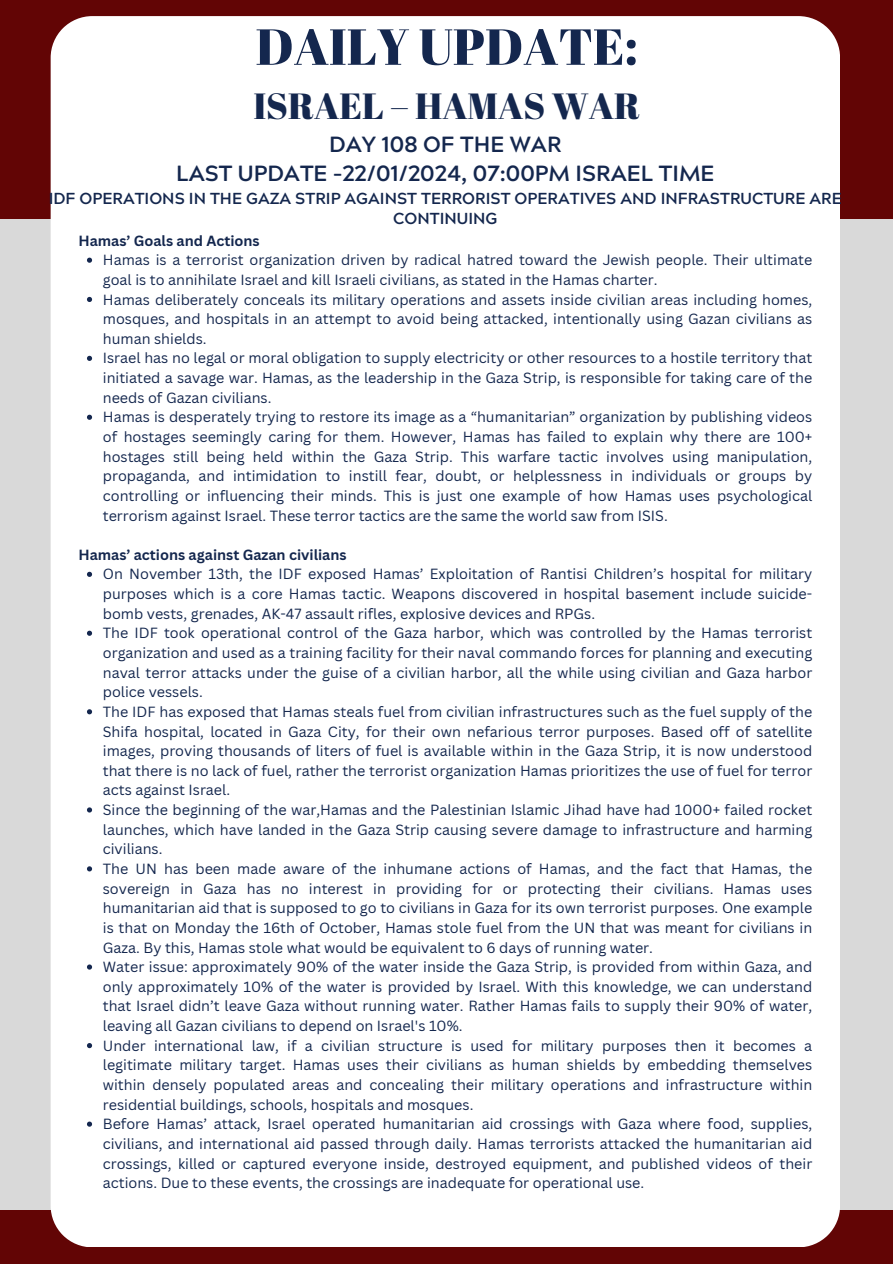
<style>
.page{position:relative;width:893px;height:1264px;background:#fff}
.page>*{position:absolute;margin:0;border:0;box-sizing:border-box;transform-origin:0 0}
.t1{font:50.55px "Abril Fatface";color:#14274e}
.t2{font:36.3px "Abril Fatface";color:#14274e}
.t3{font:900 26.25px "Agrandir";color:#14274e}
.t4{font:700 21.9px/28.2px "Acherus Grotesque";color:#14274e;text-align:center}
.t5{font:700 15.9px/20.2px "Acherus Grotesque";color:#14274e;text-align:center}
.t6{font:italic 15px/19.2px "Lato";color:#14274e}
.t7{font:800 15px "Lato";color:#14274e}
.t8{font:14.4px/19.6px "Canva Sans";color:#14274e;text-align:justify}
.t9{font:700 14.4px "Canva Sans";color:#14274e}
</style>
<div class="page">
<div style="left:0;top:0;width:892px;height:1263px;background:#d9d9d9"></div>
<div style="left:0;top:0;width:892px;height:219px;background:#620505"></div>
<div style="left:0;top:1210px;width:892px;height:53px;background:#620505"></div>
<div style="left:51px;top:16px;width:789px;height:1230px;background:#fff"></div>
<svg style="left:87px;top:258px;width:5px;height:5px"></svg>
<svg style="left:87px;top:297px;width:5px;height:5px"></svg>
<svg style="left:87px;top:356px;width:5px;height:5px"></svg>
<svg style="left:87px;top:415px;width:5px;height:5px"></svg>
<svg style="left:87px;top:572px;width:5px;height:5px"></svg>
<svg style="left:87px;top:630px;width:5px;height:6px"></svg>
<svg style="left:87px;top:709px;width:5px;height:5px"></svg>
<svg style="left:87px;top:807px;width:5px;height:5px"></svg>
<svg style="left:87px;top:866px;width:5px;height:5px"></svg>
<svg style="left:87px;top:964px;width:5px;height:5px"></svg>
<svg style="left:87px;top:1043px;width:5px;height:5px"></svg>
<svg style="left:87px;top:1121px;width:5px;height:5px"></svg>
<p class="t1" style="left:255px;top:11px;width:384px">DAILY UPDATE:</p>
<p class="t2" style="left:253px;top:81px;width:388px">ISRAEL – HAMAS WAR</p>
<p class="t4" style="left:176px;top:134px;width:540px">DAY 108 OF THE WAR<br>LAST UPDATE –22/01/2024, 07:00PM ISRAEL TIME</p>
<p class="t5" style="left:49px;top:191px;width:794px">IDF OPERATIONS IN THE GAZA STRIP AGAINST TERRORIST OPERATIVES AND INFRASTRUCTURE ARE<br>CONTINUING</p>
<h3 class="t9" style="left:78px;top:230px;width:183px">Hamas’ Goals and Actions</h3>
<h4 class="t8" style="left:103px;top:250px;width:711px">Hamas is a terrorist organization driven by radical hatred toward the Jewish people. Their ultimate goal is to annihilate Israel and kill Israeli civilians, as stated in the Hamas charter.</h4>
<p class="t8" style="left:103px;top:289px;width:711px">Hamas deliberately conceals its military operations and assets inside civilian areas including homes, mosques, and hospitals in an attempt to avoid being attacked, intentionally using Gazan civilians as human shields.</p>
<p class="t8" style="left:103px;top:348px;width:711px">Israel has no legal or moral obligation to supply electricity or other resources to a hostile territory that initiated a savage war. Hamas, as the leadership in the Gaza Strip, is responsible for taking care of the needs of Gazan civilians.</p>
<p class="t8" style="left:103px;top:407px;width:711px">Hamas is desperately trying to restore its image as a “humanitarian” organization by publishing videos of hostages seemingly caring for them. However, Hamas has failed to explain why there are 100+ hostages still being held within the Gaza Strip. This warfare tactic involves using manipulation, propaganda, and intimidation to instill fear, doubt, or helplessness in individuals or groups by controlling or influencing their minds. This is just one example of how Hamas uses psychological terrorism against Israel. These terror tactics are the same the world saw from ISIS.</p>
<p class="t9" style="left:78px;top:544px;width:270px">Hamas’ actions against Gazan civilians</p>
<h4 class="t8" style="left:103px;top:564px;width:711px">On November 13th, the IDF exposed Hamas’ Exploitation of Rantisi Children’s hospital for military purposes which is a core Hamas tactic. Weapons discovered in hospital basement include suicide&shy;bomb vests, grenades, AK-47 assault rifles, explosive devices and RPGs.</h4>
<p class="t8" style="left:103px;top:623px;width:711px">The IDF took operational control of the Gaza harbor, which was controlled by the Hamas terrorist organization and used as a training facility for their naval commando forces for planning and executing naval terror attacks under the guise of a civilian harbor, all the while using civilian and Gaza harbor police vessels.</p>
<p class="t8" style="left:103px;top:701px;width:711px">The IDF has exposed that Hamas steals fuel from civilian infrastructures such as the fuel supply of the Shifa hospital, located in Gaza City, for their own nefarious terror purposes. Based off of satellite images, proving thousands of liters of fuel is available within in the Gaza Strip, it is now understood that there is no lack of fuel, rather the terrorist organization Hamas prioritizes the use of fuel for terror acts against Israel.</p>
<p class="t8" style="left:103px;top:799px;width:711px">Since the beginning of the war,Hamas and the Palestinian Islamic Jihad have had 1000+ failed rocket launches, which have landed in the Gaza Strip causing severe damage to infrastructure and harming civilians.</p>
<p class="t8" style="left:103px;top:858px;width:711px">The UN has been made aware of the inhumane actions of Hamas, and the fact that Hamas, the sovereign in Gaza has no interest in providing for or protecting their civilians. Hamas uses humanitarian aid that is supposed to go to civilians in Gaza for its own terrorist purposes. One example is that on Monday the 16th of October, Hamas stole fuel from the UN that was meant for civilians in Gaza. By this, Hamas stole what would be equivalent to 6 days of running water.</p>
<p class="t8" style="left:103px;top:956px;width:711px">Water issue: approximately 90% of the water inside the Gaza Strip, is provided from within Gaza, and only approximately 10% of the water is provided by Israel. With this knowledge, we can understand that Israel didn’t leave Gaza without running water. Rather Hamas fails to supply their 90% of water, leaving all Gazan civilians to depend on Israel's 10%.</p>
<p class="t8" style="left:103px;top:1035px;width:711px">Under international law, if a civilian structure is used for military purposes then it becomes a legitimate military target. Hamas uses their civilians as human shields by embedding themselves within densely populated areas and concealing their military operations and infrastructure within residential buildings, schools, hospitals and mosques.</p>
<p class="t8" style="left:103px;top:1113px;width:711px">Before Hamas’ attack, Israel operated humanitarian aid crossings with Gaza where food, supplies, civilians, and international aid passed through daily. Hamas terrorists attacked the humanitarian aid crossings, killed or captured everyone inside, destroyed equipment, and published videos of their actions. Due to these events, the crossings are inadequate for operational use.</p>
<h1 class="t3" style="left:221px;top:273px;width:145px">DESCRIBE</h1>
<h2 class="t7" style="left:221px;top:307px;width:219px">What does the voice sound like?</h2>
<h4 class="t6" style="left:221px;top:353px;width:421px">Humorous, satirical, sarcastic, serious, somber, bleak, defeated, mysterious, critical, joyful, exuberant, searching, curious, inquisitive,</h4>
</div>
